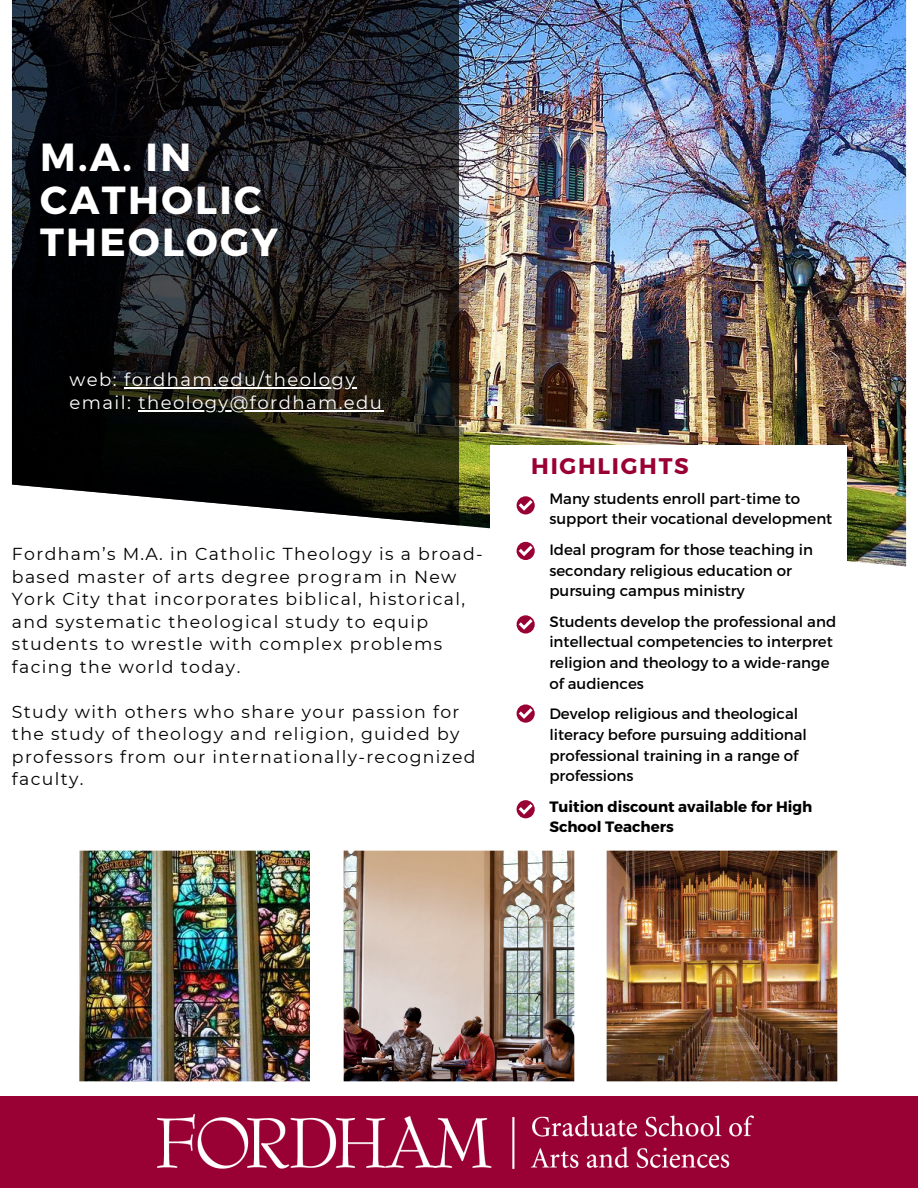
<style>
.page{position:relative;width:918px;height:1188px;background:#fff}
.page>*{position:absolute;margin:0;border:0;box-sizing:border-box;transform-origin:0 0}
.t1{font:700 39.15px/42.8px "Montserrat";letter-spacing:.06em;color:#fff}
.t2{font:700 22.5px "Montserrat";letter-spacing:.075em;color:#903}
.t3{font:18.15px "Montserrat";letter-spacing:.075em;color:#fff}
.t4{font:17.25px/22.5px "Montserrat";letter-spacing:.075em;color:#000}
.t5{font:15px/20.7px "Montserrat";color:#000}
.t6{font:700 15px/20.7px "Montserrat";color:#000}
</style>
<div class="page">
<img style="left:454px;top:0;width:452px;height:566px">
<div style="left:491px;top:445px;width:356px;height:328px;background:#fff"></div>
<img style="left:79px;top:850px;width:231px;height:232px">
<img style="left:343px;top:850px;width:232px;height:232px">
<img style="left:606px;top:850px;width:232px;height:232px">
<svg style="left:12px;top:0;width:447px;height:525px;background:#212222"></svg>
<svg style="left:517px;top:496px;width:18px;height:18px"></svg>
<svg style="left:519px;top:500px;width:14px;height:11px"></svg>
<svg style="left:517px;top:542px;width:18px;height:18px"></svg>
<svg style="left:519px;top:546px;width:14px;height:10px"></svg>
<div style="left:0;top:1096px;width:918px;height:92px;background:#903"></div>
<img style="left:157px;top:1115px;width:596px;height:54px">
<svg style="left:517px;top:615px;width:18px;height:18px"></svg>
<svg style="left:519px;top:619px;width:14px;height:11px"></svg>
<hr style="left:124px;top:388px;width:233px;height:1px;background:#fff">
<hr style="left:138px;top:410px;width:246px;height:1px;background:#fff">
<svg style="left:517px;top:704px;width:18px;height:18px"></svg>
<svg style="left:519px;top:708px;width:14px;height:11px"></svg>
<div style="left:517px;top:800px;width:18px;height:18px;background:#903;border-radius:50%"></div>
<svg style="left:519px;top:804px;width:14px;height:11px"></svg>
<p class="t1" style="left:40px;top:134px;width:153px">M.A. IN</p>
<p class="t1" style="left:40px;top:176px;width:240px">CATHOLIC<br>THEOLOGY</p>
<p class="t3" style="left:70px;top:369px;width:287px">web: fordham.edu/theology</p>
<p class="t3" style="left:70px;top:391px;width:314px">email: theology@fordham.edu</p>
<p class="t4" style="left:12px;top:543px;width:472px">Fordham’s M.A. in Catholic Theology is a broad&shy;based master of arts degree program in New York City that incorporates biblical, historical, and systematic theological study to equip students to wrestle with complex problems facing the world today.</p>
<p class="t4" style="left:12px;top:700px;width:465px">Study with others who share your passion for the study of theology and religion, guided by professors from our internationally-recognized faculty.</p>
<p class="t2" style="left:531px;top:452px;width:159px">HIGHLIGHTS</p>
<p class="t5" style="left:549px;top:487px;width:285px">Many students enroll part-time to support their vocational development</p>
<p class="t5" style="left:549px;top:538px;width:265px">Ideal program for those teaching in secondary religious education or pursuing campus ministry</p>
<p class="t5" style="left:549px;top:610px;width:288px">Students develop the professional and intellectual competencies to interpret religion and theology to a wide-range of audiences</p>
<p class="t5" style="left:549px;top:703px;width:259px">Develop religious and theological literacy before pursuing additional professional training in a range of professions</p>
<p class="t6" style="left:549px;top:795px;width:264px">Tuition discount available for High<br>School Teachers</p>
</div>
